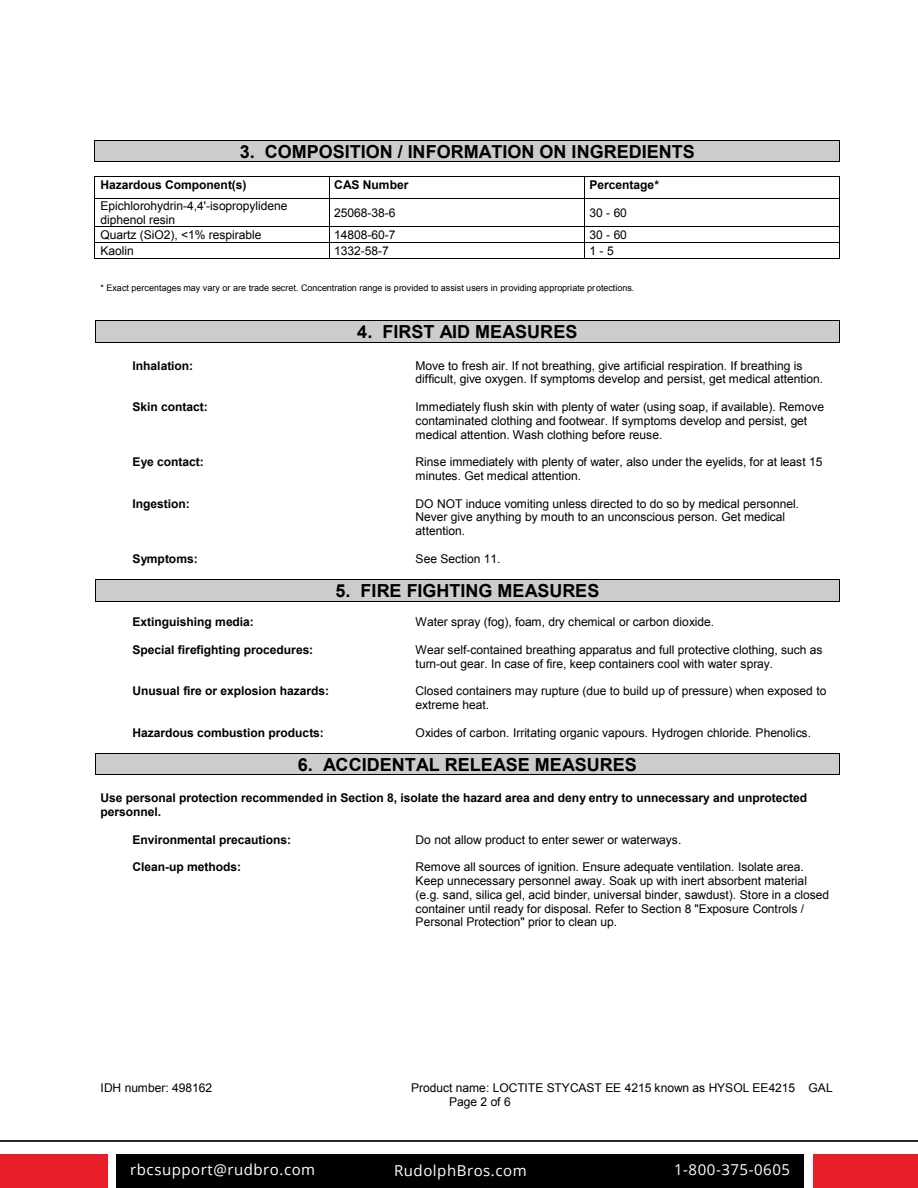
<style>
.page{position:relative;width:918px;height:1188px;background:#fff}
.page>*{position:absolute;margin:0;border:0;box-sizing:border-box;transform-origin:0 0}
.t1{font:700 18px "Arial";color:#000}
.t2{font:15px "Open Sans";letter-spacing:.035em;color:#fff}
.t3{font:12px/13.8px "Arial";letter-spacing:-.005em;color:#000}
.t4{font:700 12px/13.8px "Arial";color:#000}
.t5{font:9px "Arial";letter-spacing:.005em;color:#000}
</style>
<div class="page">
<div style="left:813px;top:1155px;width:105px;height:33px;background:#e81e29"></div>
<div style="left:0;top:1155px;width:107px;height:33px;background:#e81e29"></div>
<div style="left:116px;top:1155px;width:688px;height:33px;background:#000101"></div>
<hr style="left:0;top:1140px;width:918px;height:2px;background:#292829">
<div style="left:100px;top:141px;width:734px;height:21px;background:#ccc"></div>
<hr style="left:95px;top:140px;width:744px;height:1px;background:#000">
<svg style="left:95px;top:141px;width:1px;height:21px"></svg>
<hr style="left:95px;top:162px;width:744px;height:1px;background:#000">
<svg style="left:839px;top:140px;width:1px;height:22px"></svg>
<hr style="left:95px;top:176px;width:234px;height:1px;background:#000">
<hr style="left:329px;top:176px;width:255px;height:1px;background:#000">
<hr style="left:585px;top:176px;width:254px;height:1px;background:#000">
<hr style="left:95px;top:198px;width:234px;height:1px;background:#000">
<hr style="left:329px;top:198px;width:255px;height:1px;background:#000">
<hr style="left:585px;top:198px;width:254px;height:1px;background:#000">
<hr style="left:95px;top:227px;width:234px;height:1px;background:#000">
<hr style="left:329px;top:227px;width:255px;height:1px;background:#000">
<hr style="left:585px;top:227px;width:254px;height:1px;background:#000">
<hr style="left:95px;top:242px;width:234px;height:1px;background:#000">
<hr style="left:329px;top:242px;width:255px;height:1px;background:#000">
<hr style="left:585px;top:242px;width:254px;height:1px;background:#000">
<hr style="left:95px;top:258px;width:234px;height:1px;background:#000">
<svg style="left:329px;top:177px;width:1px;height:81px"></svg>
<hr style="left:329px;top:258px;width:255px;height:1px;background:#000">
<svg style="left:584px;top:176px;width:1px;height:83px"></svg>
<hr style="left:585px;top:258px;width:254px;height:1px;background:#000">
<svg style="left:839px;top:176px;width:1px;height:83px"></svg>
<div style="left:101px;top:321px;width:733px;height:21px;background:#ccc"></div>
<hr style="left:96px;top:321px;width:743px;height:1px;background:#000">
<svg style="left:95px;top:321px;width:1px;height:22px"></svg>
<hr style="left:96px;top:342px;width:743px;height:1px;background:#000">
<svg style="left:839px;top:321px;width:1px;height:22px"></svg>
<div style="left:101px;top:580px;width:733px;height:21px;background:#ccc"></div>
<hr style="left:96px;top:579px;width:743px;height:1px;background:#000">
<svg style="left:95px;top:579px;width:1px;height:23px"></svg>
<hr style="left:96px;top:601px;width:743px;height:1px;background:#000">
<svg style="left:839px;top:579px;width:1px;height:23px"></svg>
<div style="left:101px;top:754px;width:733px;height:21px;background:#ccc"></div>
<hr style="left:96px;top:753px;width:743px;height:1px;background:#000">
<svg style="left:95px;top:753px;width:1px;height:22px"></svg>
<hr style="left:96px;top:775px;width:743px;height:1px;background:#000">
<svg style="left:839px;top:753px;width:1px;height:22px"></svg>
<h1 class="t1" style="left:240px;top:140px;width:457px">3. COMPOSITION / INFORMATION ON INGREDIENTS</h1>
<p class="t4" style="left:100px;top:178px;width:148px">Hazardous Component(s)</p>
<p class="t4" style="left:334px;top:178px;width:76px">CAS Number</p>
<p class="t4" style="left:590px;top:178px;width:71px">Percentage*</p>
<p class="t3" style="left:100px;top:199px;width:189px">Epichlorohydrin-4,4'-isopropylidene diphenol resin</p>
<p class="t3" style="left:334px;top:206px;width:63px">25068-38-6</p>
<p class="t3" style="left:590px;top:206px;width:39px">30 - 60</p>
<p class="t3" style="left:100px;top:228px;width:163px">Quartz (SiO2), &lt;1% respirable</p>
<p class="t3" style="left:334px;top:228px;width:63px">14808-60-7</p>
<p class="t3" style="left:590px;top:228px;width:39px">30 - 60</p>
<p class="t3" style="left:100px;top:244px;width:35px">Kaolin</p>
<p class="t3" style="left:334px;top:244px;width:56px">1332-58-7</p>
<p class="t3" style="left:590px;top:244px;width:26px">1 - 5</p>
<p class="t5" style="left:101px;top:282px;width:535px">* Exact percentages may vary or are trade secret. Concentration range is provided to assist users in providing appropriate protections.</p>
<h1 class="t1" style="left:357px;top:320px;width:222px">4. FIRST AID MEASURES</h1>
<p class="t4" style="left:132px;top:359px;width:62px">Inhalation:</p>
<p class="t3" style="left:416px;top:359px;width:409px">Move to fresh air. If not breathing, give artificial respiration. If breathing is difficult, give oxygen. If symptoms develop and persist, get medical attention.</p>
<p class="t4" style="left:132px;top:400px;width:77px">Skin contact:</p>
<p class="t3" style="left:416px;top:400px;width:410px">Immediately flush skin with plenty of water (using soap, if available). Remove contaminated clothing and footwear. If symptoms develop and persist, get medical attention. Wash clothing before reuse.</p>
<p class="t4" style="left:132px;top:456px;width:73px">Eye contact:</p>
<p class="t3" style="left:416px;top:455px;width:408px">Rinse immediately with plenty of water, also under the eyelids, for at least 15 minutes. Get medical attention.</p>
<p class="t4" style="left:132px;top:497px;width:59px">Ingestion:</p>
<p class="t3" style="left:416px;top:497px;width:385px">DO NOT induce vomiting unless directed to do so by medical personnel.<br>Never give anything by mouth to an unconscious person. Get medical attention.</p>
<p class="t4" style="left:132px;top:552px;width:67px">Symptoms:</p>
<p class="t3" style="left:416px;top:552px;width:86px">See Section 11.</p>
<h1 class="t1" style="left:336px;top:579px;width:265px">5. FIRE FIGHTING MEASURES</h1>
<p class="t4" style="left:132px;top:616px;width:123px">Extinguishing media:</p>
<p class="t3" style="left:416px;top:615px;width:300px">Water spray (fog), foam, dry chemical or carbon dioxide.</p>
<p class="t4" style="left:132px;top:643px;width:182px">Special firefighting procedures:</p>
<p class="t3" style="left:416px;top:643px;width:408px">Wear self-contained breathing apparatus and full protective clothing, such as turn-out gear. In case of fire, keep containers cool with water spray.</p>
<p class="t4" style="left:132px;top:685px;width:198px">Unusual fire or explosion hazards:</p>
<p class="t3" style="left:416px;top:684px;width:412px">Closed containers may rupture (due to build up of pressure) when exposed to extreme heat.</p>
<p class="t4" style="left:132px;top:726px;width:193px">Hazardous combustion products:</p>
<p class="t3" style="left:416px;top:726px;width:397px">Oxides of carbon. Irritating organic vapours. Hydrogen chloride. Phenolics.</p>
<h1 class="t1" style="left:298px;top:753px;width:340px">6. ACCIDENTAL RELEASE MEASURES</h1>
<p class="t4" style="left:100px;top:791px;width:708px">Use personal protection recommended in Section 8, isolate the hazard area and deny entry to unnecessary and unprotected personnel.</p>
<p class="t4" style="left:132px;top:833px;width:160px">Environmental precautions:</p>
<p class="t3" style="left:416px;top:833px;width:267px">Do not allow product to enter sewer or waterways.</p>
<p class="t4" style="left:132px;top:861px;width:110px">Clean-up methods:</p>
<p class="t3" style="left:416px;top:860px;width:415px">Remove all sources of ignition. Ensure adequate ventilation. Isolate area.<br>Keep unnecessary personnel away. Soak up with inert absorbent material (e.g. sand, silica gel, acid binder, universal binder, sawdust). Store in a closed container until ready for disposal. Refer to Section 8 "Exposure Controls / Personal Protection" prior to clean up.</p>
<p class="t3" style="left:101px;top:1081px;width:113px">IDH number: 498162</p>
<p class="t3" style="left:449px;top:1081px;width:385px;text-indent:-38px">Product name: LOCTITE STYCAST EE 4215 known as HYSOL EE4215 GAL<br>Page 2 of 6</p>
<p class="t2" style="left:130px;top:1160px;width:187px">rbcsupport@rudbro.com</p>
<p class="t2" style="left:394px;top:1160px;width:134px">RudolphBros.com</p>
<p class="t2" style="left:674px;top:1160px;width:117px">1-800-375-0605</p>
</div>
